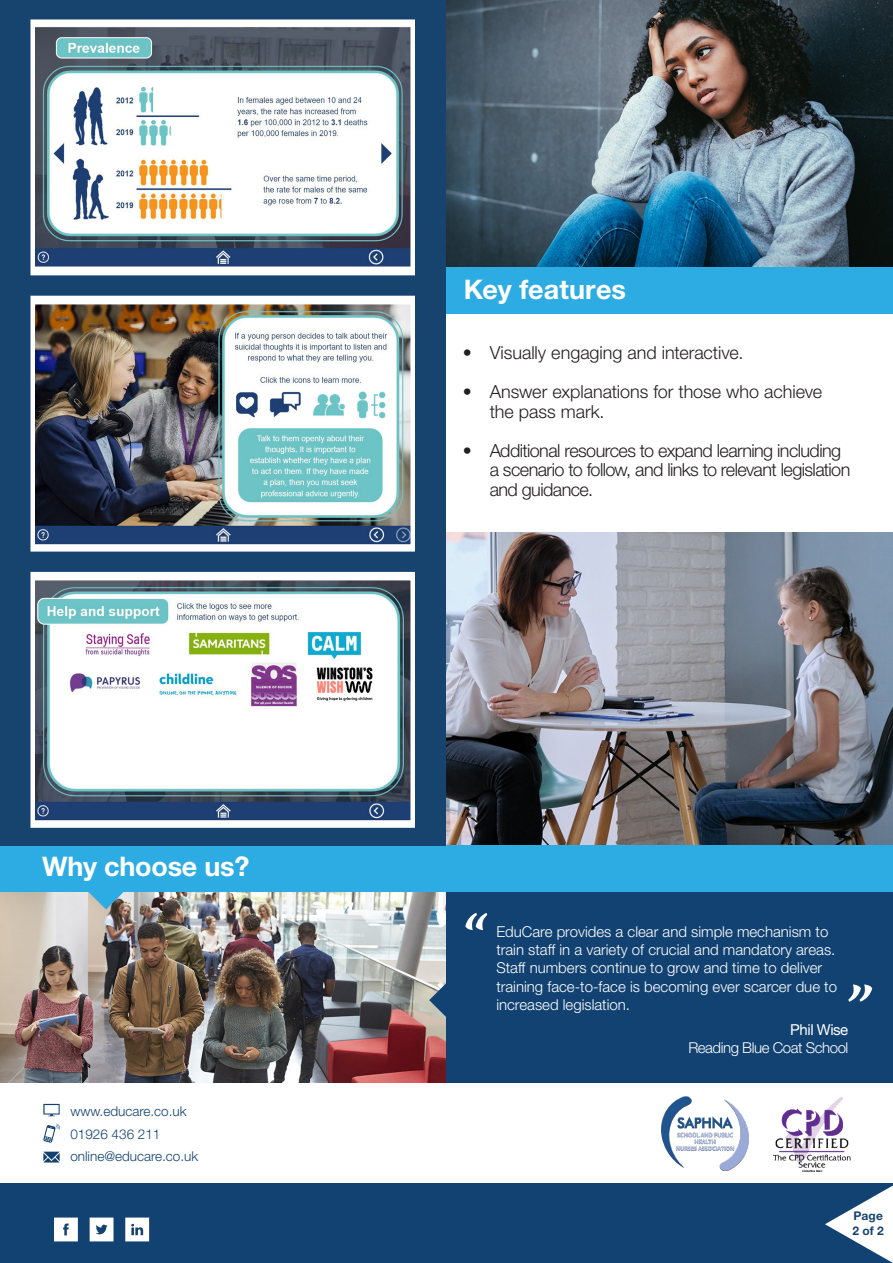
<style>
.page{position:relative;width:893px;height:1263px;background:#fff}
.page>*{position:absolute;margin:0;border:0;box-sizing:border-box;transform-origin:0 0}
.t1{font:700 27px "Helvetica Neue LT Pro";letter-spacing:-.01em;color:#fff}
.t2{font:300 18px/19.5px "Helvetica Neue LT Pro";letter-spacing:-.03em;color:#231f20}
.t3{font:300 18px/19.5px "Helvetica Neue LT Pro";color:#231f20}
.t4{font:300 18px "Helvetica Neue LT Pro";letter-spacing:-.005em;color:#231f20}
.t5{font:300 15px/18px "Helvetica Neue LT Pro";color:#fff}
.t6{font:300 15px "Helvetica Neue LT Pro";letter-spacing:-.03em;color:#fff}
.t7{font:15px "Helvetica Neue LT";letter-spacing:-.03em;color:#fff}
.t8{font:300 13.5px "Helvetica Neue LT Pro";color:#124271}
.t9{font:700 12px "Helvetica Neue LT Pro";letter-spacing:.02em;color:#17436f}
</style>
<div class="page">
<img style="left:446px;top:0;width:447px;height:267px">
<img style="left:446px;top:533px;width:447px;height:312px">
<div style="left:446px;top:267px;width:447px;height:47px;background:#2cace3"></div>
<img style="left:0;top:892px;width:446px;height:190px">
<div style="left:446px;top:892px;width:447px;height:190px;background:#124271"></div>
<div style="left:0;top:845px;width:893px;height:47px;background:#2cace3"></div>
<svg style="left:89px;top:892px;width:34px;height:17px"></svg>
<svg style="left:429px;top:983px;width:17px;height:34px"></svg>
<img style="left:773px;top:1097px;width:78px;height:74px">
<svg style="left:43px;top:1152px;width:17px;height:10px"></svg>
<svg style="left:43px;top:1104px;width:17px;height:12px"></svg>
<svg style="left:43px;top:1123px;width:17px;height:20px"></svg>
<svg style="left:848px;top:984px;width:24px;height:18px"></svg>
<div style="left:0;top:0;width:446px;height:845px;background:#17436f"></div>
<img style="left:35px;top:24px;width:375px;height:246px">
<div style="left:30px;top:19px;width:385px;height:256px;border:4px solid #fff"></div>
<img style="left:35px;top:301px;width:375px;height:246px">
<div style="left:30px;top:296px;width:385px;height:256px;border:4px solid #fff"></div>
<img style="left:35px;top:577px;width:375px;height:246px">
<div style="left:30px;top:572px;width:385px;height:256px;border:4px solid #fff"></div>
<div style="left:0;top:1183px;width:893px;height:80px;background:#124271"></div>
<svg style="left:54px;top:1217px;width:24px;height:24px"></svg>
<svg style="left:90px;top:1217px;width:23px;height:24px"></svg>
<svg style="left:125px;top:1217px;width:24px;height:24px"></svg>
<svg style="left:825px;top:1185px;width:68px;height:78px"></svg>
<img style="left:661px;top:1097px;width:88px;height:74px">
<svg style="left:465px;top:913px;width:22px;height:17px"></svg>
<p class="t1" style="left:42px;top:850px;width:209px">Why choose us?</p>
<p class="t8" style="left:70px;top:1103px;width:118px">www.educare.co.uk</p>
<p class="t8" style="left:70px;top:1125px;width:92px">01926 436 211</p>
<p class="t8" style="left:70px;top:1148px;width:129px">online@educare.co.uk</p>
<p class="t1" style="left:464px;top:272px;width:164px">Key features</p>
<p class="t4" style="left:463px;top:342px;width:282px">• Visually engaging and interactive.</p>
<p class="t3" style="left:490px;top:382px;width:334px;text-indent:-27px">• Answer explanations for those who achieve the pass mark.</p>
<p class="t2" style="left:490px;top:440px;width:362px;text-indent:-27px">• Additional resources to expand learning including a scenario to follow, and links to relevant legislation and guidance.</p>
<p class="t5" style="left:496px;top:923px;width:342px">EduCare provides a clear and simple mechanism to train staff in a variety of crucial and mandatory areas.<br>Staff numbers continue to grow and time to deliver training face-to-face is becoming ever scarcer due to increased legislation.</p>
<p class="t7" style="left:790px;top:1021px;width:60px">Phil Wise</p>
<p class="t6" style="left:688px;top:1038px;width:162px">Reading Blue Coat School</p>
<p class="t9" style="left:853px;top:1208px;width:31px">Page</p>
<p class="t9" style="left:852px;top:1223px;width:33px">2 of 2</p>
</div>
